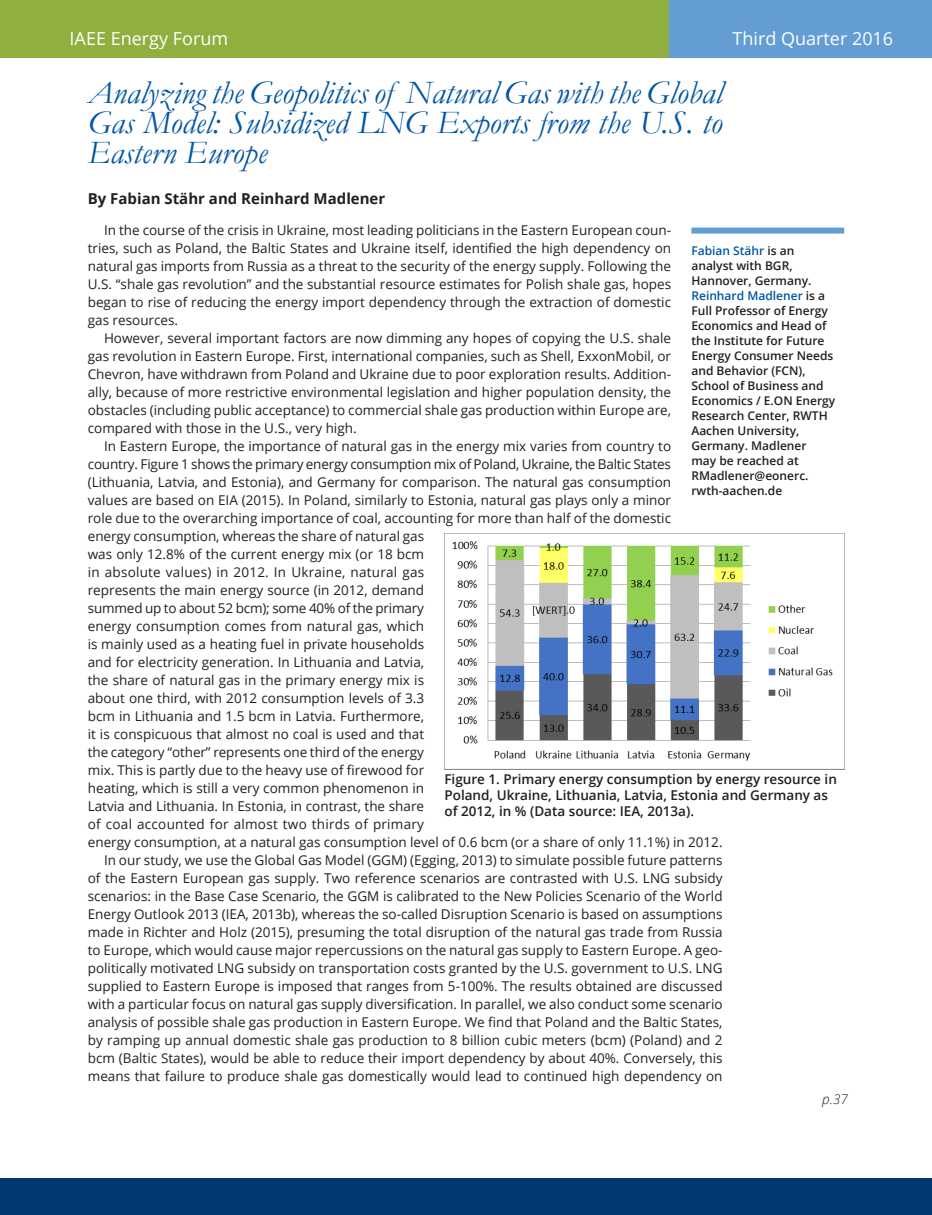
<style>
.page{position:relative;width:932px;height:1215px;background:#fff}
.page>*{position:absolute;margin:0;border:0;box-sizing:border-box;transform-origin:0 0}
.t1{font:italic 33px/30px "Garamond";color:#0155a5;text-align:justify}
.t2{font:18px "Open Sans";color:#fff}
.t3{font:700 15px "Open Sans";color:#231f20}
.t4{font:13.5px/18px "Open Sans";color:#231f20;text-align:justify}
.t5{font:600 13.5px/16.2px "Open Sans";color:#231f20}
.t6{font:italic 300 13.5px "Open Sans";color:#231f20}
.t7{font:600 12px/15px "Open Sans";color:#231f20}
.s1{color:#0155a5}
</style>
<div class="page">
<div style="left:0;top:1178px;width:932px;height:37px;background:#013874"></div>
<div style="left:0;top:0;width:669px;height:58px;background:#8faf3e"></div>
<div style="left:669px;top:0;width:263px;height:58px;background:#639dd4"></div>
<div style="left:691px;top:228px;width:153px;height:6px;background:#639dd4"></div>
<img style="left:444px;top:534px;width:400px;height:235px">
<h2 class="t2" style="left:70px;top:26px;width:160px">IAEE Energy Forum</h2>
<h2 class="t2" style="left:732px;top:26px;width:162px">Third Quarter 2016</h2>
<h1 class="t1" style="left:88px;top:76px;width:636px">Analyzing the Geopolitics of Natural Gas with the Global Gas Model: Subsidized LNG Exports from the U.S. to Eastern Europe</h1>
<p class="t3" style="left:88px;top:188px;width:299px">By Fabian Stähr and Reinhard Madlener</p>
<p class="t4" style="left:88px;top:221px;width:585px;text-indent:16px">In the course of the crisis in Ukraine, most leading politicians in the Eastern European coun&shy;tries, such as Poland, the Baltic States and Ukraine itself, identified the high dependency on natural gas imports from Russia as a threat to the security of the energy supply. Following the U.S. “shale gas revolution” and the substantial resource estimates for Polish shale gas, hopes began to rise of reducing the energy import dependency through the extraction of domestic gas resources.</p>
<p class="t4" style="left:88px;top:329px;width:585px;text-indent:16px">However, several important factors are now dimming any hopes of copying the U.S. shale gas revolution in Eastern Europe. First, international companies, such as Shell, ExxonMobil, or Chevron, have withdrawn from Poland and Ukraine due to poor exploration results. Addition&shy;ally, because of more restrictive environmental legislation and higher population density, the obstacles (including public acceptance) to commercial shale gas production within Europe are, compared with those in the U.S., very high.</p>
<p class="t4" style="left:104px;top:437px;width:568px">In Eastern Europe, the importance of natural gas in the energy mix varies from country to</p>
<p class="t4" style="left:88px;top:455px;width:584px">country. Figure 1 shows the primary energy consumption mix of Poland, Ukraine, the Baltic States</p>
<p class="t4" style="left:88px;top:473px;width:585px">(Lithuania, Latvia, and Estonia), and Germany for comparison. The natural gas consumption</p>
<p class="t4" style="left:88px;top:491px;width:585px">values are based on EIA (2015). In Poland, similarly to Estonia, natural gas plays only a minor</p>
<p class="t4" style="left:88px;top:509px;width:585px">role due to the overarching importance of coal, accounting for more than half of the domestic</p>
<p class="t4" style="left:88px;top:527px;width:338px">energy consumption, whereas the share of natural gas</p>
<p class="t4" style="left:88px;top:545px;width:338px">was only 12.8% of the current energy mix (or 18 bcm</p>
<p class="t4" style="left:88px;top:563px;width:338px">in absolute values) in 2012. In Ukraine, natural gas</p>
<p class="t4" style="left:88px;top:581px;width:338px">represents the main energy source (in 2012, demand</p>
<p class="t4" style="left:88px;top:599px;width:338px">summed up to about 52 bcm); some 40% of the primary</p>
<p class="t4" style="left:88px;top:617px;width:338px">energy consumption comes from natural gas, which</p>
<p class="t4" style="left:88px;top:635px;width:338px">is mainly used as a heating fuel in private households</p>
<p class="t4" style="left:88px;top:653px;width:338px">and for electricity generation. In Lithuania and Latvia,</p>
<p class="t4" style="left:88px;top:671px;width:338px">the share of natural gas in the primary energy mix is</p>
<p class="t4" style="left:88px;top:689px;width:338px">about one third, with 2012 consumption levels of 3.3</p>
<p class="t4" style="left:88px;top:707px;width:338px">bcm in Lithuania and 1.5 bcm in Latvia. Furthermore,</p>
<p class="t4" style="left:88px;top:725px;width:338px">it is conspicuous that almost no coal is used and that</p>
<p class="t4" style="left:88px;top:743px;width:338px">the category “other” represents one third of the energy</p>
<p class="t4" style="left:88px;top:761px;width:338px">mix. This is partly due to the heavy use of firewood for</p>
<p class="t4" style="left:88px;top:779px;width:338px">heating, which is still a very common phenomenon in</p>
<p class="t4" style="left:88px;top:797px;width:338px">Latvia and Lithuania. In Estonia, in contrast, the share</p>
<p class="t4" style="left:88px;top:815px;width:338px">of coal accounted for almost two thirds of primary</p>
<p class="t4" style="left:88px;top:833px;width:636px">energy consumption, at a natural gas consumption level of 0.6 bcm (or a share of only 11.1%) in 2012.</p>
<p class="t4" style="left:104px;top:851px;width:620px">In our study, we use the Global Gas Model (GGM) (Egging, 2013) to simulate possible future patterns</p>
<p class="t4" style="left:88px;top:869px;width:636px">of the Eastern European gas supply. Two reference scenarios are contrasted with U.S. LNG subsidy</p>
<p class="t4" style="left:88px;top:887px;width:636px">scenarios: in the Base Case Scenario, the GGM is calibrated to the New Policies Scenario of the World</p>
<p class="t4" style="left:88px;top:905px;width:636px">Energy Outlook 2013 (IEA, 2013b), whereas the so-called Disruption Scenario is based on assumptions</p>
<p class="t4" style="left:88px;top:923px;width:636px">made in Richter and Holz (2015), presuming the total disruption of the natural gas trade from Russia</p>
<p class="t4" style="left:88px;top:941px;width:636px">to Europe, which would cause major repercussions on the natural gas supply to Eastern Europe. A geo-</p>
<p class="t4" style="left:88px;top:959px;width:636px">politically motivated LNG subsidy on transportation costs granted by the U.S. government to U.S. LNG</p>
<p class="t4" style="left:88px;top:977px;width:636px">supplied to Eastern Europe is imposed that ranges from 5-100%. The results obtained are discussed</p>
<p class="t4" style="left:88px;top:995px;width:636px">with a particular focus on natural gas supply diversification. In parallel, we also conduct some scenario</p>
<p class="t4" style="left:88px;top:1013px;width:636px">analysis of possible shale gas production in Eastern Europe. We find that Poland and the Baltic States,</p>
<p class="t4" style="left:88px;top:1031px;width:636px">by ramping up annual domestic shale gas production to 8 billion cubic meters (bcm) (Poland) and 2</p>
<p class="t4" style="left:88px;top:1049px;width:636px">bcm (Baltic States), would be able to reduce their import dependency by about 40%. Conversely, this</p>
<p class="t4" style="left:88px;top:1067px;width:636px">means that failure to produce shale gas domestically would lead to continued high dependency on</p>
<p class="t7" style="left:691px;top:243px;width:145px"><span class="s1">Fabian Stähr</span> is an analyst with BGR,<br>Hannover, Germany.<br><span class="s1">Reinhard Madlener</span> is a<br>Full Professor of Energy<br>Economics and Head of the Institute for Future<br>Energy Consumer Needs and Behavior (FCN),<br>School of Business and<br>Economics / E.ON Energy<br>Research Center, RWTH<br>Aachen University,<br>Germany. Madlener<br>may be reached at<br>RMadlener@eonerc. rwth-aachen.de</p>
<p class="t5" style="left:444px;top:770px;width:394px">Figure 1. Primary energy consumption by energy resource in<br>Poland, Ukraine, Lithuania, Latvia, Estonia and Germany as of 2012, in % (Data source: IEA, 2013a).</p>
<p class="t6" style="left:822px;top:1090px;width:27px">p.37</p>
</div>
